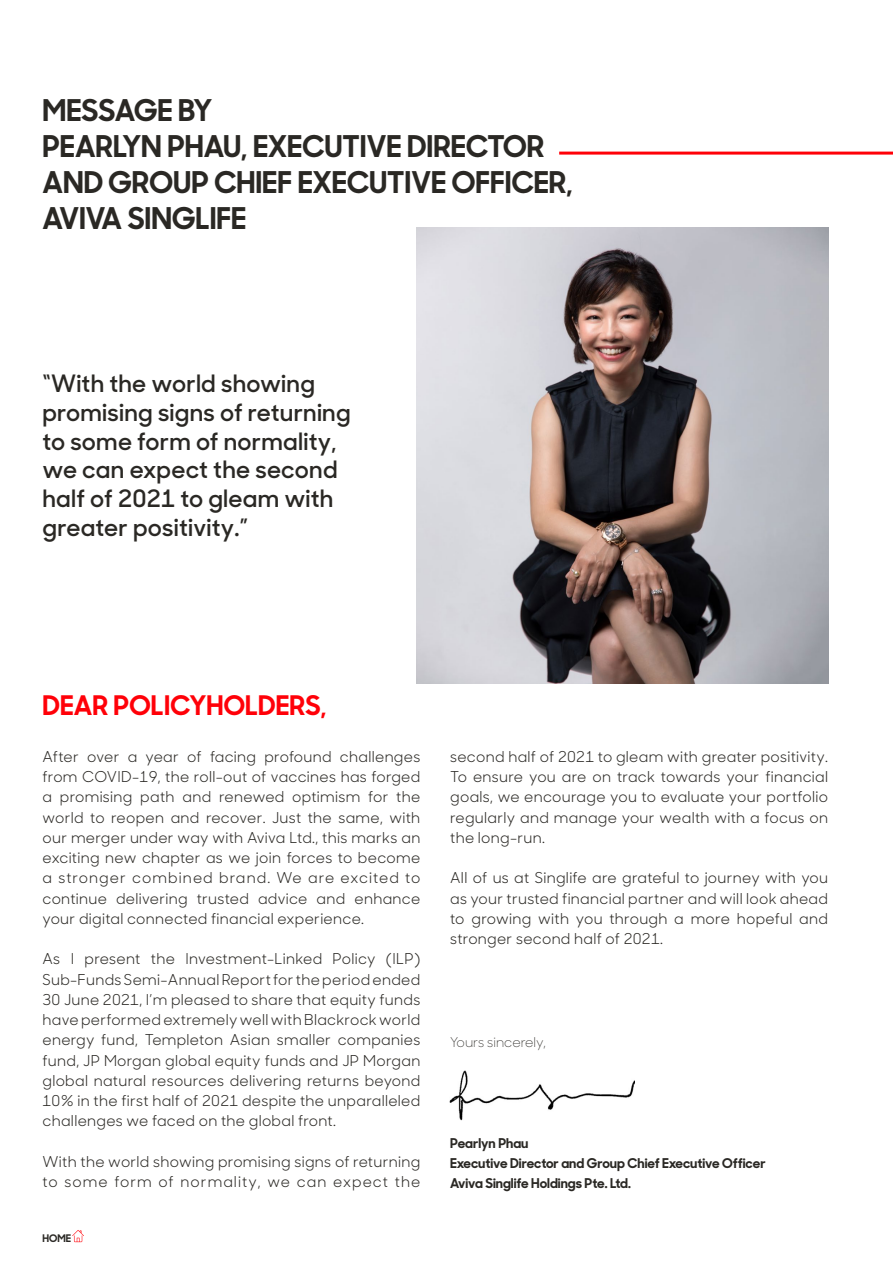
<style>
.page{position:relative;width:893px;height:1263px;background:#fff}
.page>*{position:absolute;margin:0;border:0;box-sizing:border-box;transform-origin:0 0}
.t1{font:700 30px/36px "Sharp Sans Display No 1";color:#2a2824}
.t2{font:700 27px "Sharp Sans Display No 1";letter-spacing:.005em;color:#ff0008}
.t3{font:600 24px/28.8px "Sharp Sans Display No 1";letter-spacing:.01em;color:#2a2824}
.t4{font:15px/20.2px "Sharp Sans Display No 1";letter-spacing:.02em;color:#2a2824;text-align:justify}
.t5{font:700 13.5px "Sharp Sans Display No 1";color:#2a2824}
.t6{font:300 13.5px "Sharp Sans Display No 1";color:#2a2824}
.FOOTNOTE{font:700 10.5px "Sharp Sans Display No 1";color:#2a2824}
</style>
<div class="page">
<svg style="left:72px;top:1230px;width:12px;height:12px"></svg>
<hr style="left:559px;top:152px;width:334px;height:3px;background:#ff0008">
<img style="left:416px;top:227px;width:412px;height:457px">
<img style="left:450px;top:1071px;width:185px;height:50px">
<p class="t1" style="left:43px;top:89px;width:171px">MESSAGE BY</p>
<p class="t1" style="left:43px;top:125px;width:532px">PEARLYN PHAU, EXECUTIVE DIRECTOR<br>AND GROUP CHIEF EXECUTIVE OFFICER,</p>
<p class="t1" style="left:43px;top:197px;width:205px">AVIVA SINGLIFE</p>
<p class="t3" style="left:43px;top:367px;width:310px">“With the world showing promising signs of returning to some form of normality, we can expect the second half of 2021 to gleam with greater positivity.”</p>
<p class="t2" style="left:43px;top:683px;width:285px">DEAR POLICYHOLDERS,</p>
<p class="t4" style="left:43px;top:745px;width:379px">After over a year of facing profound challenges from COVID-19, the roll-out of vaccines has forged a promising path and renewed optimism for the world to reopen and recover. Just the same, with our merger under way with Aviva Ltd., this marks an exciting new chapter as we join forces to become a stronger combined brand. We are excited to continue delivering trusted advice and enhance your digital connected financial experience.</p>
<p class="t4" style="left:43px;top:948px;width:379px">As I present the Investment-Linked Policy (ILP)<br>Sub-Funds Semi-Annual Report for the period ended 30 June 2021, I’m pleased to share that equity funds have performed extremely well with Blackrock world energy fund, Templeton Asian smaller companies fund, JP Morgan global equity funds and JP Morgan global natural resources delivering returns beyond 10% in the first half of 2021 despite the unparalleled challenges we faced on the global front.</p>
<p class="t4" style="left:43px;top:1150px;width:379px">With the world showing promising signs of returning to some form of normality, we can expect the</p>
<p class="FOOTNOTE" style="left:43px;top:1230px;width:30px">HOME</p>
<p class="t4" style="left:450px;top:745px;width:379px">second half of 2021 to gleam with greater positivity.<br>To ensure you are on track towards your financial goals, we encourage you to evaluate your portfolio regularly and manage your wealth with a focus on the long-run.</p>
<p class="t4" style="left:450px;top:867px;width:379px">All of us at Singlife are grateful to journey with you as your trusted financial partner and will look ahead to growing with you through a more hopeful and stronger second half of 2021.</p>
<p class="t6" style="left:450px;top:1032px;width:97px">Yours sincerely,</p>
<p class="t5" style="left:450px;top:1132px;width:80px">Pearlyn Phau</p>
<p class="t5" style="left:450px;top:1152px;width:317px">Executive Director and Group Chief Executive Officer</p>
<p class="t5" style="left:450px;top:1172px;width:182px">Aviva Singlife Holdings Pte. Ltd.</p>
</div>
